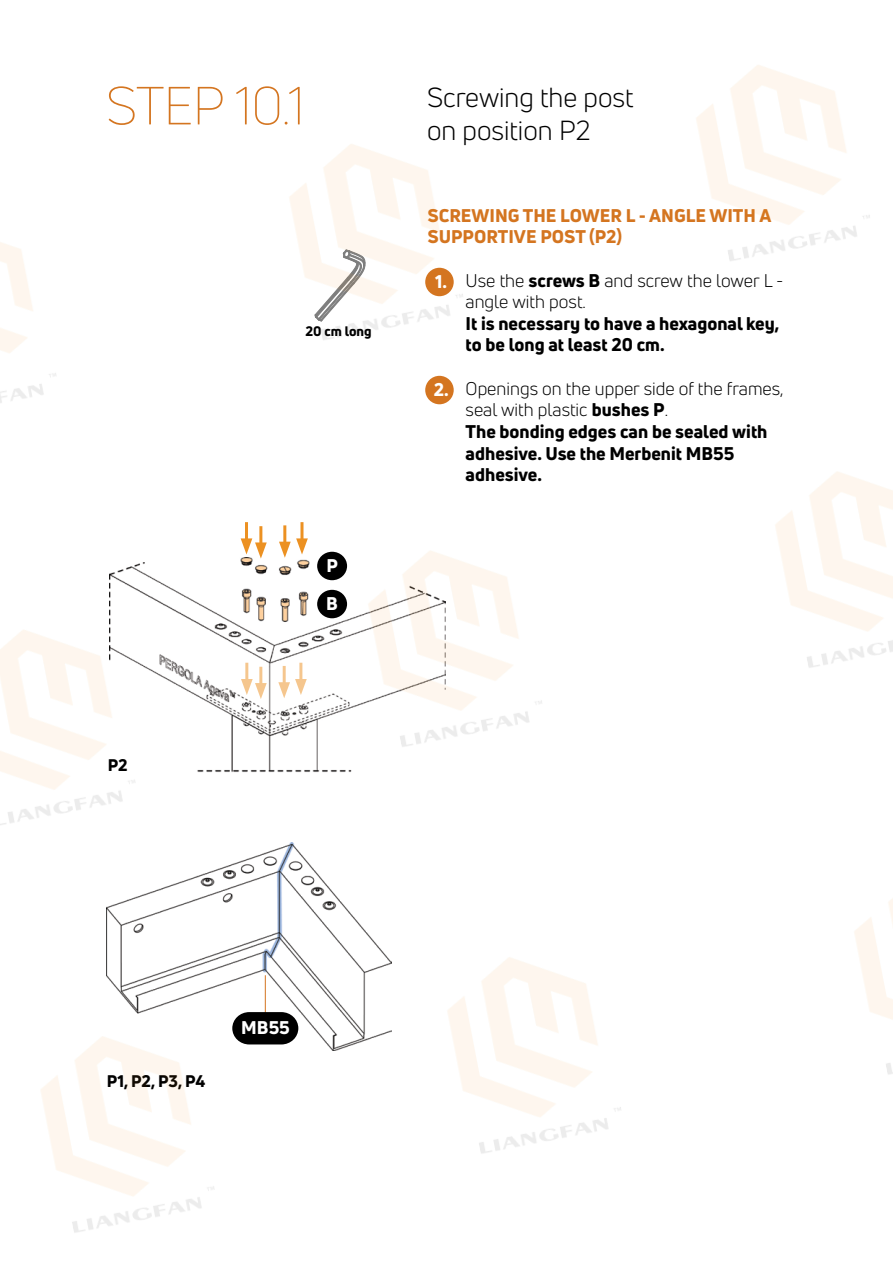
<style>
.page{position:relative;width:893px;height:1263px;background:#fff}
.page>*{position:absolute;margin:0;border:0;box-sizing:border-box;transform-origin:0 0}
.t1{font:300 52.5px "Uni Neue";letter-spacing:-.01em;color:#d47520}
.t2{font:27px/32.4px "Uni Neue";color:#000}
.t3{font:800 18px/21.6px "Uni Neue";color:#000}
.t4{font:800 18px/21.6px "Uni Neue";color:#d47520}
.t5{font:18px/21.6px "Uni Neue";color:#000}
.t6{font:800 18px/38.1px "Uni Neue";color:#fff}
.t7{font:800 16.5px "Uni Neue";letter-spacing:-.01em;color:#000}
.t8{font:800 13.5px "Uni Neue";color:#000}
.s1{font-weight:800}
.s2{font-weight:400}
</style>
<div class="page">
<img style="left:107px;top:842px;width:195px;height:84px">
<img style="left:16px;top:926px;width:326px;height:337px">
<img style="left:302px;top:855px;width:345px;height:374px">
<img style="left:0;top:562px;width:263px;height:339px">
<img style="left:223px;top:522px;width:319px;height:300px">
<img style="left:289px;top:144px;width:174px;height:261px">
<h1 class="t1" style="left:106px;top:74px;width:200px">STEP 10.1</h1>
<h2 class="t2" style="left:427px;top:81px;width:208px">Screwing the post on position P2</h2>
<p class="t7" style="left:108px;top:754px;width:21px">P2</p>
<p class="t8" style="left:305px;top:322px;width:68px">20 cm long</p>
<p class="t6" style="left:326px;top:547px;width:13px">P<br>B</p>
<p class="t4" style="left:427px;top:204px;width:345px">SCREWING THE LOWER L - ANGLE WITH A<br>SUPPORTIVE POST (P2)</p>
<p class="t5" style="left:466px;top:269px;width:319px">Use the <span class="s1">screws B</span> and screw the lower L - angle with post.</p>
<p class="t3" style="left:466px;top:312px;width:315px">It is necessary to have a hexagonal key, to be long at least 20 cm.</p>
<p class="t3" style="left:466px;top:377px;width:320px"><span class="s2">Openings on the upper side of the frames, seal with plastic</span> bushes P<span class="s2">.<br></span>The bonding edges can be sealed with adhesive. Use the Merbenit MB55 adhesive.</p>
<p class="t6" style="left:435px;top:263px;width:13px">1.</p>
<p class="t6" style="left:434px;top:371px;width:16px">2.</p>
<p class="t7" style="left:107px;top:1069px;width:100px">P1, P2, P3, P4</p>
<p class="t6" style="left:241px;top:1009px;width:50px">MB55</p>
</div>
